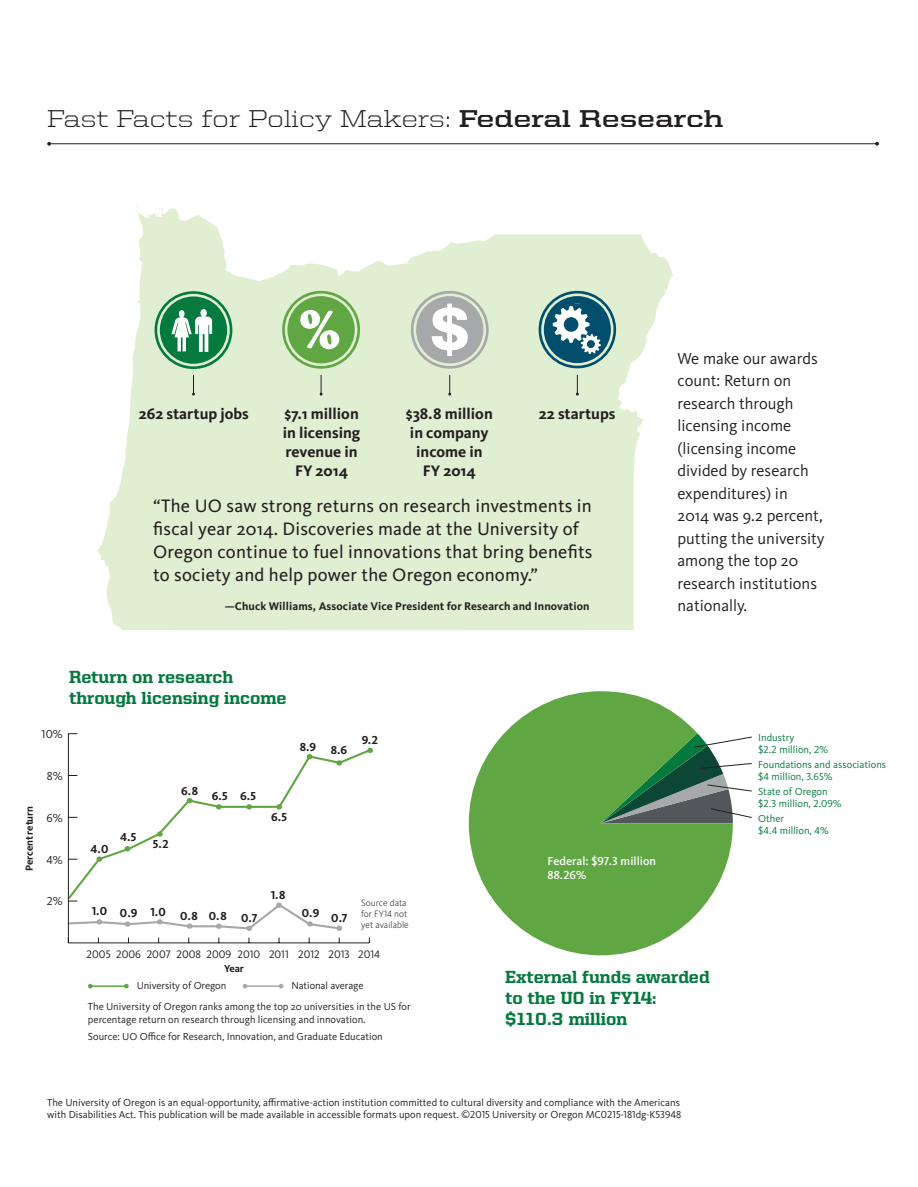
<style>
.page{position:relative;width:918px;height:1187px;background:#fff}
.page>*{position:absolute;margin:0;border:0;box-sizing:border-box;transform-origin:0 0}
.A_head{font:300 24.45px "United Serif Semi Ext";letter-spacing:-.005em;color:#231f20}
.pull_quote{font:18.6px/23px "Kievit Pro";letter-spacing:.01em;color:#231f20}
.A_head-2{font:800 17.7px/21.1px "United Serif Reg";color:#047a3f}
.t1{font:16.5px/22.5px "Kievit Pro";color:#231f20}
.graphic_info{font:700 15.75px/18.9px "Kievit Pro";color:#231f20;text-align:center}
.t2{font:700 12px "Kievit Pro";color:#231f20}
.t3{font:500 12px/13.5px "Kievit Pro";color:#fff}
.t4{font:12px "Kievit Pro";color:#231f20}
.pull_quote_sig{font:700 11.55px "Kievit Pro";letter-spacing:.01em;color:#231f20}
.t5{font:11.25px "Kievit Pro";color:#231f20}
.Caption_box{font:10.5px/13.5px "Kievit Pro";color:#231f20}
.t6{font:10.5px "Kievit Pro";color:#047a3f}
.sub_1{font:10.5px "Kievit Pro";color:#231f20}
.county_name{font:700 10.5px "Kievit Pro";letter-spacing:-.015em;color:#231f20}
.Caption_box-2{font:300 9.6px/11.1px "Kievit Pro";color:#231f20}
.s1{font-weight:700}
</style>
<div class="page">
<div style="left:868px;top:372px;width:8px;height:8px;border:2px solid #fff;border-radius:2px"></div>
<svg style="left:67px;top:747px;width:304px;height:154px"></svg>
<svg style="left:97px;top:208px;width:576px;height:422px;fill:#e0eed1"></svg>
<svg style="left:135px;top:205px;width:5px;height:7px"></svg>
<svg style="left:157px;top:208px;width:11px;height:8px"></svg>
<svg style="left:155px;top:291px;width:77px;height:78px;background:#6bb087"></svg>
<svg style="left:192px;top:375px;width:3px;height:21px"></svg>
<svg style="left:411px;top:291px;width:78px;height:78px"></svg>
<svg style="left:448px;top:375px;width:3px;height:21px"></svg>
<svg style="left:320px;top:375px;width:2px;height:21px"></svg>
<svg style="left:282px;top:291px;width:78px;height:78px;background:#9ac785"></svg>
<svg style="left:576px;top:375px;width:3px;height:21px"></svg>
<svg style="left:539px;top:291px;width:77px;height:77px;background:#6b99a1"></svg>
<hr style="left:68px;top:943px;width:301px;height:1px;background:#231f20">
<hr style="left:68px;top:734px;width:1px;height:209px;background:#231f20">
<svg style="left:67px;top:901px;width:275px;height:30px"></svg>
<svg style="left:97px;top:856px;width:5px;height:6px"></svg>
<svg style="left:125px;top:846px;width:5px;height:5px"></svg>
<svg style="left:157px;top:831px;width:6px;height:6px"></svg>
<svg style="left:187px;top:798px;width:6px;height:5px"></svg>
<svg style="left:216px;top:804px;width:6px;height:5px"></svg>
<svg style="left:246px;top:804px;width:6px;height:5px"></svg>
<svg style="left:276px;top:804px;width:6px;height:5px"></svg>
<svg style="left:307px;top:754px;width:5px;height:5px"></svg>
<svg style="left:336px;top:760px;width:6px;height:6px"></svg>
<svg style="left:367px;top:748px;width:6px;height:5px"></svg>
<svg style="left:469px;top:691px;width:264px;height:264px;fill:#60a744"></svg>
<svg style="left:601px;top:733px;width:151px;height:90px"></svg>
<hr style="left:49px;top:143px;width:828px;height:1px;background:#231f20">
<svg style="left:47px;top:142px;width:4px;height:4px"></svg>
<svg style="left:875px;top:142px;width:4px;height:4px"></svg>
<hr style="left:90px;top:985px;width:36px;height:2px;background:#60a744">
<svg style="left:88px;top:984px;width:5px;height:4px"></svg>
<svg style="left:124px;top:984px;width:5px;height:4px"></svg>
<hr style="left:245px;top:985px;width:36px;height:2px;background:#a7a8aa">
<svg style="left:243px;top:984px;width:4px;height:4px"></svg>
<svg style="left:279px;top:984px;width:4px;height:4px"></svg>
<p class="A_head" style="left:47px;top:105px;width:677px">Fast Facts for Policy Makers: <span class="s1">Federal Research</span></p>
<p class="graphic_info" style="left:283px;top:405px;width:79px">$7.1 million in licensing revenue in<br>FY 2014</p>
<p class="graphic_info" style="left:539px;top:405px;width:78px">22 startups</p>
<p class="graphic_info" style="left:139px;top:405px;width:111px">262 startup jobs</p>
<p class="graphic_info" style="left:406px;top:405px;width:88px">$38.8 million in company income in<br>FY 2014</p>
<p class="pull_quote" style="left:153px;top:494px;width:441px">“The UO saw strong returns on research investments in fiscal year 2014. Discoveries made at the University of Oregon continue to fuel innovations that bring benefits to society and help power the Oregon economy.”</p>
<p class="pull_quote_sig" style="left:225px;top:599px;width:366px">—Chuck Williams, Associate Vice President for Research and Innovation</p>
<p class="t1" style="left:677px;top:347px;width:149px">We make our awards count: Return on research through licensing income (licensing income divided by research expenditures) in<br>2014 was 9.2 percent, putting the university among the top 20 research institutions nationally.</p>
<p class="A_head-2" style="left:69px;top:666px;width:219px">Return on research through licensing income</p>
<p class="t4" style="left:42px;top:727px;width:23px">10%</p>
<p class="county_name" style="left:23px;top:871px;width:66px;rotate:-90deg">Percent return</p>
<p class="t4" style="left:47px;top:769px;width:17px">8%</p>
<p class="t4" style="left:47px;top:810px;width:18px">6%</p>
<p class="t4" style="left:47px;top:852px;width:18px">4%</p>
<p class="t4" style="left:47px;top:894px;width:17px">2%</p>
<p class="t2" style="left:91px;top:841px;width:19px">4.0</p>
<p class="t2" style="left:120px;top:830px;width:18px">4.5</p>
<p class="t2" style="left:181px;top:784px;width:19px">6.8</p>
<p class="t2" style="left:212px;top:789px;width:18px">6.5</p>
<p class="t2" style="left:240px;top:789px;width:18px">6.5</p>
<p class="t2" style="left:153px;top:837px;width:17px">5.2</p>
<p class="t2" style="left:300px;top:739px;width:18px">8.9</p>
<p class="t2" style="left:331px;top:743px;width:18px">8.6</p>
<p class="t2" style="left:362px;top:733px;width:18px">9.2</p>
<p class="t2" style="left:271px;top:810px;width:18px">6.5</p>
<p class="t2" style="left:92px;top:904px;width:17px">1.0</p>
<p class="t2" style="left:120px;top:906px;width:19px">0.9</p>
<p class="t2" style="left:150px;top:904px;width:17px">1.0</p>
<p class="t2" style="left:180px;top:909px;width:19px">0.8</p>
<p class="t2" style="left:209px;top:909px;width:19px">0.8</p>
<p class="t2" style="left:241px;top:910px;width:18px">0.7</p>
<p class="t2" style="left:271px;top:888px;width:16px">1.8</p>
<p class="t2" style="left:302px;top:906px;width:19px">0.9</p>
<p class="t2" style="left:331px;top:910px;width:18px">0.7</p>
<p class="Caption_box-2" style="left:361px;top:897px;width:49px">Source data for FY14 not yet available</p>
<p class="t5" style="left:87px;top:948px;width:26px">2005</p>
<p class="t5" style="left:116px;top:948px;width:26px">2006</p>
<p class="t5" style="left:147px;top:948px;width:26px">2007</p>
<p class="t5" style="left:177px;top:948px;width:26px">2008</p>
<p class="t5" style="left:206px;top:948px;width:26px">2009</p>
<p class="t5" style="left:237px;top:948px;width:24px">2010</p>
<p class="t5" style="left:269px;top:948px;width:21px">2011</p>
<p class="t5" style="left:298px;top:948px;width:23px">2012</p>
<p class="t5" style="left:328px;top:948px;width:23px">2013</p>
<p class="t5" style="left:358px;top:948px;width:24px">2014</p>
<p class="county_name" style="left:224px;top:962px;width:21px">Year</p>
<p class="Caption_box" style="left:137px;top:979px;width:91px">University of Oregon</p>
<p class="Caption_box" style="left:291px;top:979px;width:74px">National average</p>
<p class="Caption_box" style="left:88px;top:999px;width:324px">The University of Oregon ranks among the top 20 universities in the US for percentage return on research through licensing and innovation.</p>
<p class="sub_1" style="left:88px;top:1030px;width:296px">Source: UO Office for Research, Innovation, and Graduate Education</p>
<p class="t3" style="left:548px;top:855px;width:110px">Federal: $97.3 million<br>88.26%</p>
<p class="A_head-2" style="left:505px;top:965px;width:206px">External funds awarded to the UO in FY14:</p>
<p class="A_head-2" style="left:505px;top:1008px;width:124px">$110.3 million</p>
<p class="t6" style="left:758px;top:731px;width:38px">Industry</p>
<p class="t6" style="left:758px;top:743px;width:71px">$2.2 million, 2%</p>
<p class="t6" style="left:758px;top:758px;width:129px">Foundations and associations</p>
<p class="t6" style="left:758px;top:770px;width:76px">$4 million, 3.65%</p>
<p class="t6" style="left:758px;top:785px;width:71px">State of Oregon</p>
<p class="t6" style="left:758px;top:797px;width:85px">$2.3 million, 2.09%</p>
<p class="t6" style="left:758px;top:812px;width:27px">Other</p>
<p class="t6" style="left:758px;top:824px;width:72px">$4.4 million, 4%</p>
<p class="Caption_box" style="left:47px;top:1097px;width:635px;line-height:12px">The University of Oregon is an equal-opportunity, affirmative-action institution committed to cultural diversity and compliance with the Americans with Disabilities Act. This publication will be made available in accessible formats upon request. ©2015 University or Oregon MC0215-181dg-K53948</p>
</div>
